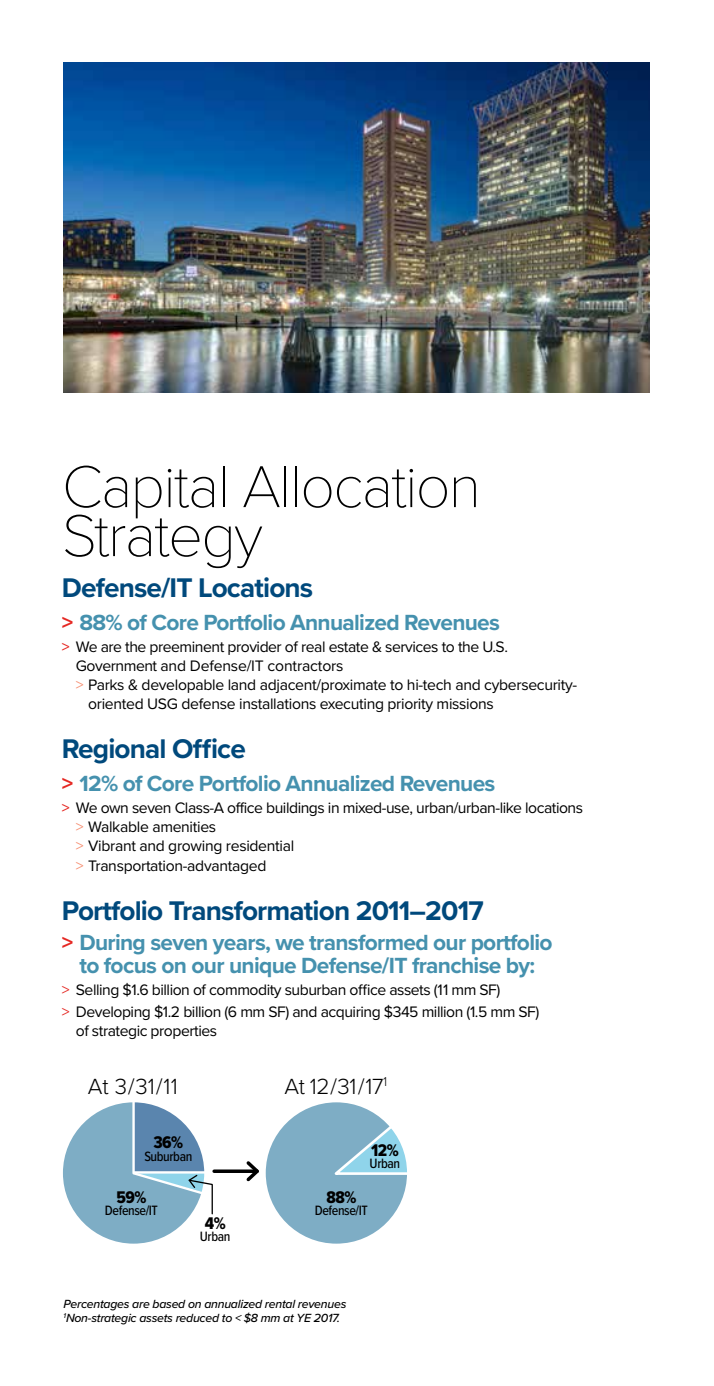
<style>
.page{position:relative;width:714px;height:1386px;background:#fff}
.page>*{position:absolute;margin:0;border:0;box-sizing:border-box;transform-origin:0 0}
.t1{font:100 61.25px/49px "Proxima Nova T";letter-spacing:-.03em;color:#000}
.t2{font:700 28px "Proxima Nova";letter-spacing:-.03em;color:#00497c}
.t3{font:700 22.75px/22.8px "Proxima Nova";letter-spacing:-.03em;color:#4591ae;text-align:center}
.t4{font:300 22.75px "Proxima Nova";letter-spacing:-.02em;color:#000}
.t5{font:17.5px "Proxima Nova Cond Extrabld";letter-spacing:-.03em;color:#000}
.t6{font:15.75px/19.2px "Proxima Nova";letter-spacing:-.03em;color:#000}
.t7{font:15.75px "Proxima Nova";letter-spacing:-.01em;color:#000}
.t8{font:500 14px "Proxima Nova Cond";letter-spacing:-.03em;color:#000}
.t9{font:italic 500 12.25px/14px "Proxima Nova";letter-spacing:-.02em;color:#000}
.s1{color:#e52823}
.s2{font-weight:500;color:#e52823}
.s3{color:#f69276}
</style>
<div class="page">
<img style="left:64px;top:62px;width:585px;height:331px">
<div style="left:259px;top:1096px;width:154px;height:153px;background:#7eadc5;border-radius:50%"></div>
<div style="left:253px;top:1090px;width:166px;height:166px;border:12px solid #fff;border-radius:50%"></div>
<svg style="left:334px;top:1117px;width:84px;height:59px"></svg>
<div style="left:57px;top:1096px;width:154px;height:153px;background:#7eadc5;border-radius:50%"></div>
<div style="left:51px;top:1090px;width:165px;height:166px;border:12px solid #fff;border-radius:50%"></div>
<svg style="left:131px;top:1094px;width:83px;height:121px"></svg>
<svg style="left:214px;top:1169px;width:29px;height:4px"></svg>
<svg style="left:243px;top:1158px;width:19px;height:26px"></svg>
<h1 class="t1" style="left:62px;top:458px;width:421px">Capital Allocation<br>Strategy</h1>
<h2 class="t2" style="left:62px;top:567px;width:253px">Defense/IT Locations</h2>
<h3 class="t3" style="left:62px;top:610px;width:440px"><span class="s1">&gt;</span> 88% of Core Portfolio Annualized Revenues</h3>
<p class="t6" style="left:62px;top:636px;width:448px"><span class="s2">&gt;</span> We are the preeminent provider of real estate &amp; services to the U.S.</p>
<p class="t7" style="left:76px;top:654px;width:269px">Government and Defense/IT contractors</p>
<p class="t6" style="left:76px;top:675px;width:503px"><span class="s3">&gt;</span> Parks &amp; developable land adjacent/proximate to hi-tech and cybersecurity-</p>
<p class="t6" style="left:88px;top:694px;width:407px">oriented USG defense installations executing priority missions</p>
<h2 class="t2" style="left:62px;top:728px;width:186px">Regional Office</h2>
<h3 class="t3" style="left:62px;top:771px;width:435px"><span class="s1">&gt;</span> 12% of Core Portfolio Annualized Revenues</h3>
<p class="t6" style="left:76px;top:797px;width:509px;text-indent:-14px"><span class="s2">&gt;</span> We own seven Class-A office buildings in mixed-use, urban/urban-like locations <span class="s3">&gt;</span> Walkable amenities<br><span class="s3">&gt;</span> Vibrant and growing residential<br><span class="s3">&gt;</span> Transportation-advantaged</p>
<h2 class="t2" style="left:62px;top:889px;width:423px">Portfolio Transformation 2011–2017</h2>
<h3 class="t3" style="left:62px;top:931px;width:492px"><span class="s1">&gt;</span> During seven years, we transformed our portfolio to focus on our unique Defense/IT franchise by:</h3>
<p class="t6" style="left:62px;top:978px;width:479px;line-height:22.1px"><span class="s1">&gt;</span> Selling $1.6 billion of commodity suburban office assets (11 mm SF)<br><span class="s1">&gt;</span> Developing $1.2 billion (6 mm SF) and acquiring $345 million (1.5 mm SF)</p>
<p class="t6" style="left:76px;top:1021px;width:143px">of strategic properties</p>
<h3 class="t4" style="left:88px;top:1069px;width:91px">At 3/31/11</h3>
<h3 class="t4" style="left:285px;top:1069px;width:104px">At 12/31/17<sup>1</sup></h3>
<p class="t5" style="left:154px;top:1130px;width:31px">36%</p>
<p class="t8" style="left:144px;top:1146px;width:49px">Suburban</p>
<p class="t5" style="left:117px;top:1184px;width:31px">59%</p>
<p class="t8" style="left:105px;top:1200px;width:55px">Defense/IT</p>
<p class="t5" style="left:205px;top:1210px;width:22px">4%</p>
<p class="t8" style="left:200px;top:1226px;width:32px">Urban</p>
<p class="t5" style="left:371px;top:1137px;width:29px">12%</p>
<p class="t8" style="left:370px;top:1153px;width:32px">Urban</p>
<p class="t5" style="left:326px;top:1184px;width:31px">88%</p>
<p class="t8" style="left:315px;top:1200px;width:55px">Defense/IT</p>
<p class="t9" style="left:64px;top:1296px;width:284px">Percentages are based on annualized rental revenues<br><sup>1</sup>Non-strategic assets reduced to &lt; $8 mm at YE 2017.</p>
</div>
